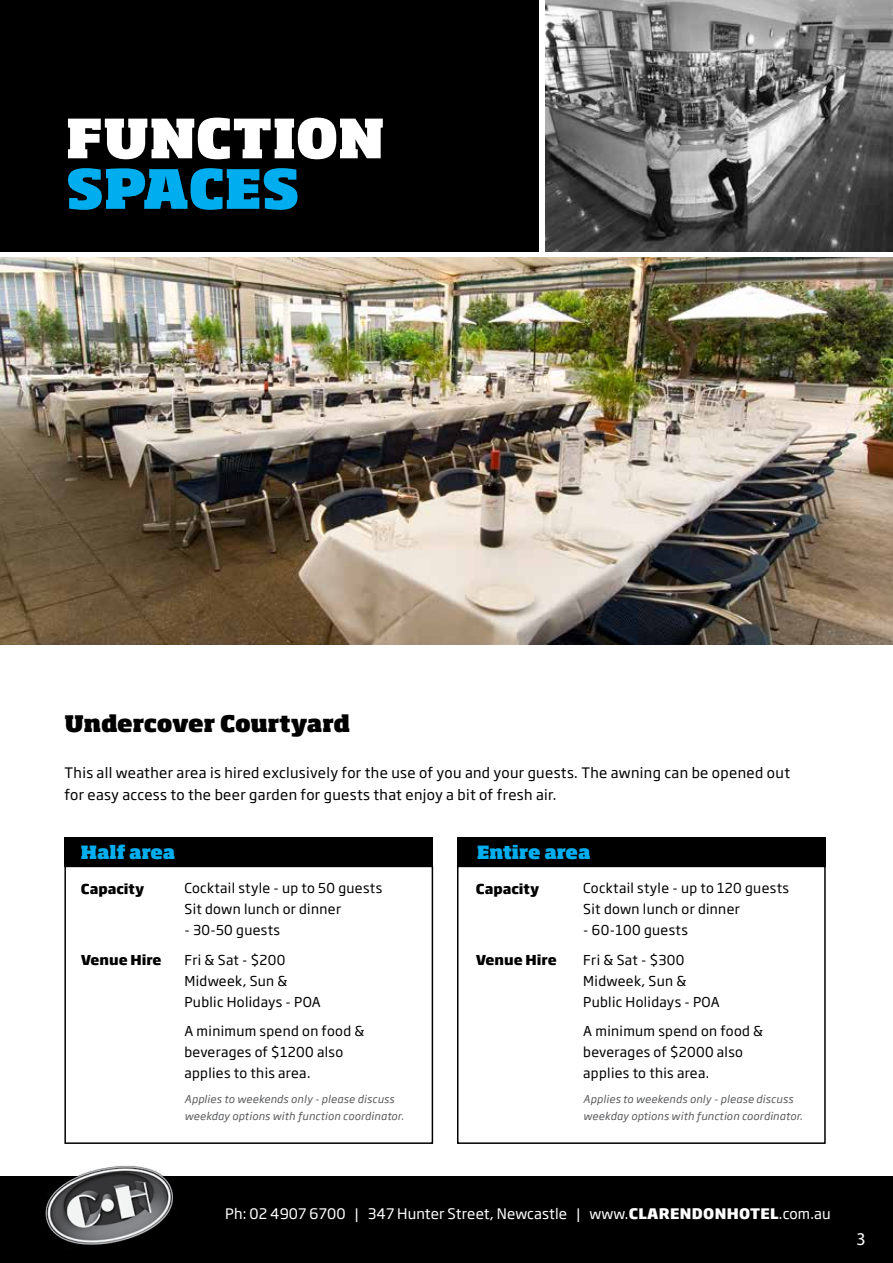
<style>
.page{position:relative;width:893px;height:1263px;background:#fff}
.page>*{position:absolute;margin:0;border:0;box-sizing:border-box;transform-origin:0 0}
.t1{font:800 53.4px "Soho Std";letter-spacing:.01em;color:#fff}
.t2{font:800 53.4px "Soho Std";color:#00aeef}
.t3{font:800 22.5px "Soho Std";color:#000}
.t4{font:800 18px "Soho Std";letter-spacing:-.01em;color:#00aeef}
.t5{font:18px "Myriad Pro";color:#fff}
.t6{font:14.4px "Soho Gothic Std";letter-spacing:.01em;color:#fff}
.t7{font:14.25px/21.8px "Soho Gothic Std";letter-spacing:.025em;color:#000}
.t8{font:13.5px/21px "Soho Gothic Std";letter-spacing:.025em;color:#000}
.t9{font:800 13.5px "Soho Gothic Std";color:#000}
.t10{font:italic 10.5px/16.5px "Soho Gothic Std";letter-spacing:.025em;color:#58595b}
.s1{font-weight:800}
</style>
<div class="page">
<div style="left:0;top:0;width:539px;height:252px;background:#000"></div>
<div style="left:0;top:1176px;width:893px;height:87px;background:#000"></div>
<img style="left:45px;top:1165px;width:128px;height:80px">
<div style="left:64px;top:838px;width:369px;height:29px;background:#000"></div>
<div style="left:457px;top:838px;width:369px;height:29px;background:#000"></div>
<img style="left:545px;top:0;width:348px;height:252px">
<img style="left:0;top:258px;width:893px;height:386px">
<div style="left:64px;top:866px;width:369px;height:278px;border:2px solid #000"></div>
<div style="left:457px;top:866px;width:369px;height:278px;border:2px solid #000"></div>
<h1 class="t1" style="left:66px;top:103px;width:320px">Function</h1>
<h1 class="t2" style="left:66px;top:154px;width:196px">spaces</h1>
<h2 class="t3" style="left:64px;top:709px;width:287px">Undercover Courtyard</h2>
<p class="t7" style="left:64px;top:762px;width:727px">This all weather area is hired exclusively for the use of you and your guests. The awning can be opened out for easy access to the beer garden for guests that enjoy a bit of fresh air.</p>
<h3 class="t4" style="left:81px;top:841px;width:96px">Half area</h3>
<h3 class="t4" style="left:477px;top:841px;width:115px">Entire area</h3>
<p class="t9" style="left:81px;top:879px;width:65px">Capacity</p>
<p class="t9" style="left:81px;top:951px;width:82px">Venue Hire</p>
<p class="t8" style="left:184px;top:878px;width:199px">Cocktail style - up to 50 guests<br>Sit down lunch or dinner</p>
<p class="t8" style="left:184px;top:916px;width:102px;line-height:29.5px">- 30-50 guests<br>Fri &amp; Sat - $200</p>
<p class="t8" style="left:184px;top:971px;width:138px">Midweek, Sun &amp;<br>Public Holidays - POA</p>
<p class="t8" style="left:184px;top:1021px;width:181px">A minimum spend on food &amp; beverages of $1200 also applies to this area.</p>
<p class="t10" style="left:184px;top:1091px;width:221px">Applies to weekends only - please discuss weekday options with function coordinator.</p>
<p class="t9" style="left:476px;top:879px;width:65px">Capacity</p>
<p class="t9" style="left:476px;top:951px;width:82px">Venue Hire</p>
<p class="t8" style="left:583px;top:878px;width:207px">Cocktail style - up to 120 guests<br>Sit down lunch or dinner</p>
<p class="t8" style="left:583px;top:916px;width:106px;line-height:29.5px">- 60-100 guests<br>Fri &amp; Sat - $300</p>
<p class="t8" style="left:583px;top:971px;width:138px">Midweek, Sun &amp;<br>Public Holidays - POA</p>
<p class="t8" style="left:583px;top:1021px;width:181px">A minimum spend on food &amp; beverages of $2000 also applies to this area.</p>
<p class="t10" style="left:583px;top:1091px;width:221px">Applies to weekends only - please discuss weekday options with function coordinator.</p>
<p class="t6" style="left:225px;top:1205px;width:607px">Ph: 02 4907 6700 | 347 Hunter Street, Newcastle | www.<span class="s1">clarendonhotel</span>.com.au</p>
<h3 class="t5" style="left:857px;top:1227px;width:11px">3</h3>
</div>
